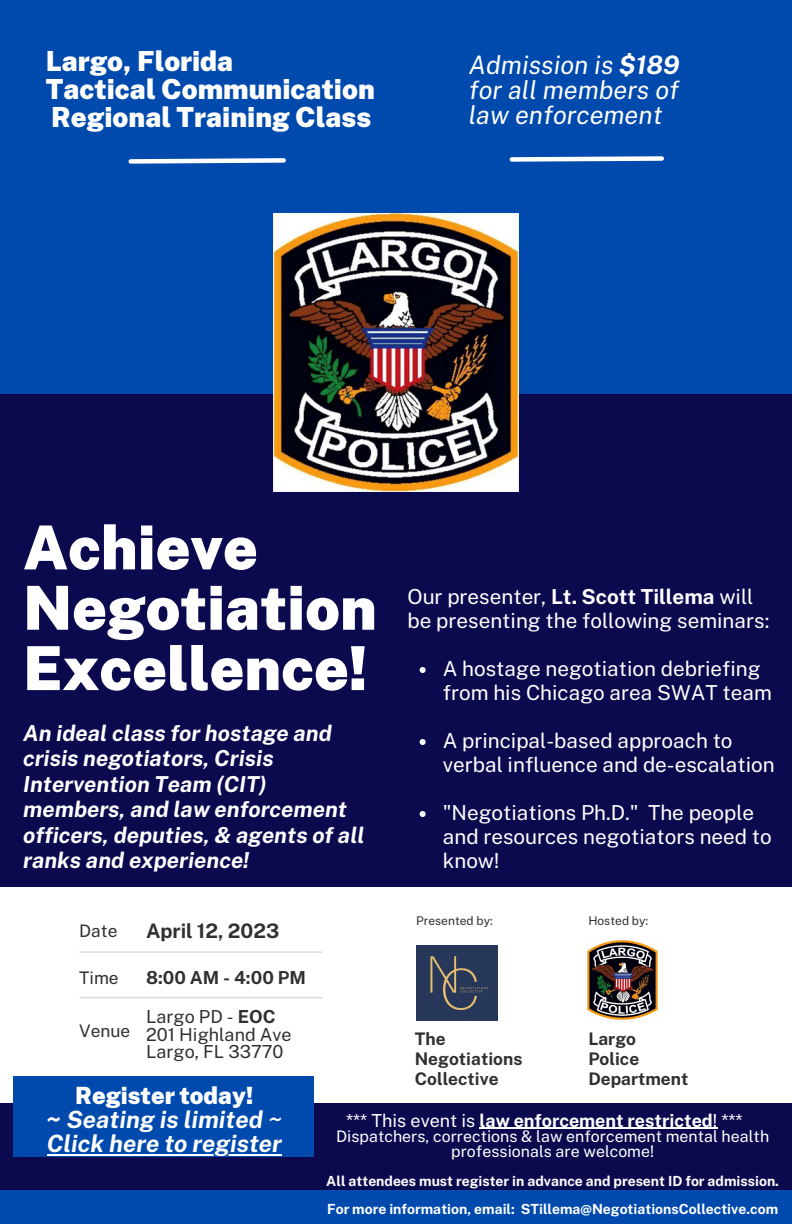
<style>
.page{position:relative;width:792px;height:1224px;background:#004aad}
.page>*{position:absolute;margin:0;border:0;box-sizing:border-box;transform-origin:0 0}
.t1{font:900 60.8px/60.4px "Public Sans";color:#fff}
.t2{font:900 27.8px/27.8px "Public Sans";color:#fff}
.t3{font:italic 25.4px/24.6px "Public Sans";color:#fff;text-align:justify}
.t4{font:italic 700 23.8px/23.8px "Public Sans";color:#fff;text-align:center}
.t5{font:italic 700 22px/25.6px "Public Sans";color:#fff}
.t6{font:20.6px/24px "Public Sans";color:#fff}
.t7{font:700 20px "Public Sans";color:#303030}
.t8{font:700 18px "Public Sans";color:#fff}
.t9{font:18px/17.2px "Public Sans";color:#303030}
.t10{font:700 18px "Public Sans";color:#303030}
.t11{font:700 17.4px/20px "Public Sans";color:#303030}
.t12{font:17.4px "Public Sans";color:#303030}
.t13{font:16px/15.2px "Public Sans";color:#fff;text-align:center}
.t14{font:700 14px/28px "Public Sans";color:#fff}
.t15{font:12px "Public Sans";color:#303030}
.s1{font-weight:700}
.s2{font-weight:900;font-style:normal}
.s3{font-weight:400}
</style>
<div class="page">
<div style="left:0;top:394px;width:792px;height:494px;background:#0b0a4f"></div>
<div style="left:0;top:1100px;width:792px;height:90px;background:#0b0a4f"></div>
<div style="left:0;top:887px;width:792px;height:216px;background:#fff"></div>
<div style="left:14px;top:1077px;width:300px;height:80px;background:#004aad"></div>
<hr style="left:80px;top:951px;width:241px;height:2px;background:#d9d9d9">
<svg style="left:128px;top:158px;width:158px;height:6px"></svg>
<svg style="left:509px;top:156px;width:155px;height:6px"></svg>
<hr style="left:80px;top:997px;width:241px;height:1px;background:#d9d9d9">
<img style="left:416px;top:945px;width:81px;height:75px">
<img style="left:274px;top:214px;width:244px;height:277px">
<img style="left:587px;top:940px;width:71px;height:80px">
<svg style="left:420px;top:667px;width:6px;height:6px"></svg>
<svg style="left:420px;top:739px;width:6px;height:6px"></svg>
<svg style="left:420px;top:811px;width:6px;height:6px"></svg>
<hr style="left:47px;top:1154px;width:235px;height:2px;background:#fff">
<hr style="left:480px;top:1128px;width:233px;height:1px;background:#fff">
<h2 class="t2" style="left:46px;top:47px;width:331px">Largo, Florida<br>Tactical Communication<br>Regional Training Class</h2>
<p class="t3" style="left:469px;top:53px;width:212px">Admission is <span class="s1">$189 </span>for all members of law enforcement</p>
<h1 class="t1" style="left:23px;top:517px;width:355px">Achieve<br>Negotiation<br>Excellence!</h1>
<p class="t5" style="left:23px;top:720px;width:343px">An ideal class for hostage and crisis negotiators, Crisis<br>Intervention Team (CIT) members, and law enforcement officers, deputies, &amp; agents of all ranks and experience!</p>
<p class="t6" style="left:408px;top:585px;width:363px">Our presenter, <span class="s1">Lt. Scott Tillema</span> will be presenting the following seminars:</p>
<p class="t6" style="left:443px;top:657px;width:331px">A hostage negotiation debriefing from his Chicago area SWAT team</p>
<p class="t6" style="left:443px;top:729px;width:333px">A principal-based approach to verbal influence and de-escalation</p>
<p class="t6" style="left:443px;top:801px;width:331px">"Negotiations Ph.D." The people and resources negotiators need to know!</p>
<p class="t12" style="left:79px;top:920px;width:40px">Date</p>
<p class="t12" style="left:79px;top:967px;width:41px">Time</p>
<p class="t12" style="left:79px;top:1021px;width:52px">Venue</p>
<p class="t7" style="left:146px;top:919px;width:135px">April 12, 2023</p>
<p class="t10" style="left:146px;top:966px;width:161px">8:00 AM - 4:00 PM</p>
<p class="t9" style="left:146px;top:1008px;width:147px">Largo PD - <span class="s1">EOC<br></span>201 Highland Ave<br>Largo, FL 33770</p>
<p class="t4" style="left:46px;top:1083px;width:238px"><span class="s2">Register today!<br>~</span> Seating is limited ~<br>Click here to register</p>
<p class="t15" style="left:416px;top:913px;width:78px">Presented by:</p>
<p class="t15" style="left:588px;top:913px;width:61px">Hosted by:</p>
<p class="t11" style="left:415px;top:1029px;width:109px">The<br>Negotiations<br>Collective</p>
<p class="t11" style="left:588px;top:1029px;width:102px">Largo<br>Police<br>Department</p>
<p class="t8" style="left:346px;top:1110px;width:398px"><span class="s3">*** This event is</span> law enforcement restricted<span class="s3">! ***</span></p>
<p class="t13" style="left:336px;top:1128px;width:435px">Dispatchers, corrections &amp; law enforcement mental health professionals are welcome!</p>
<p class="t14" style="left:326px;top:1167px;width:454px">All attendees must register in advance and present ID for admission.<br>For more information, email: STillema@NegotiationsCollective.com</p>
</div>
